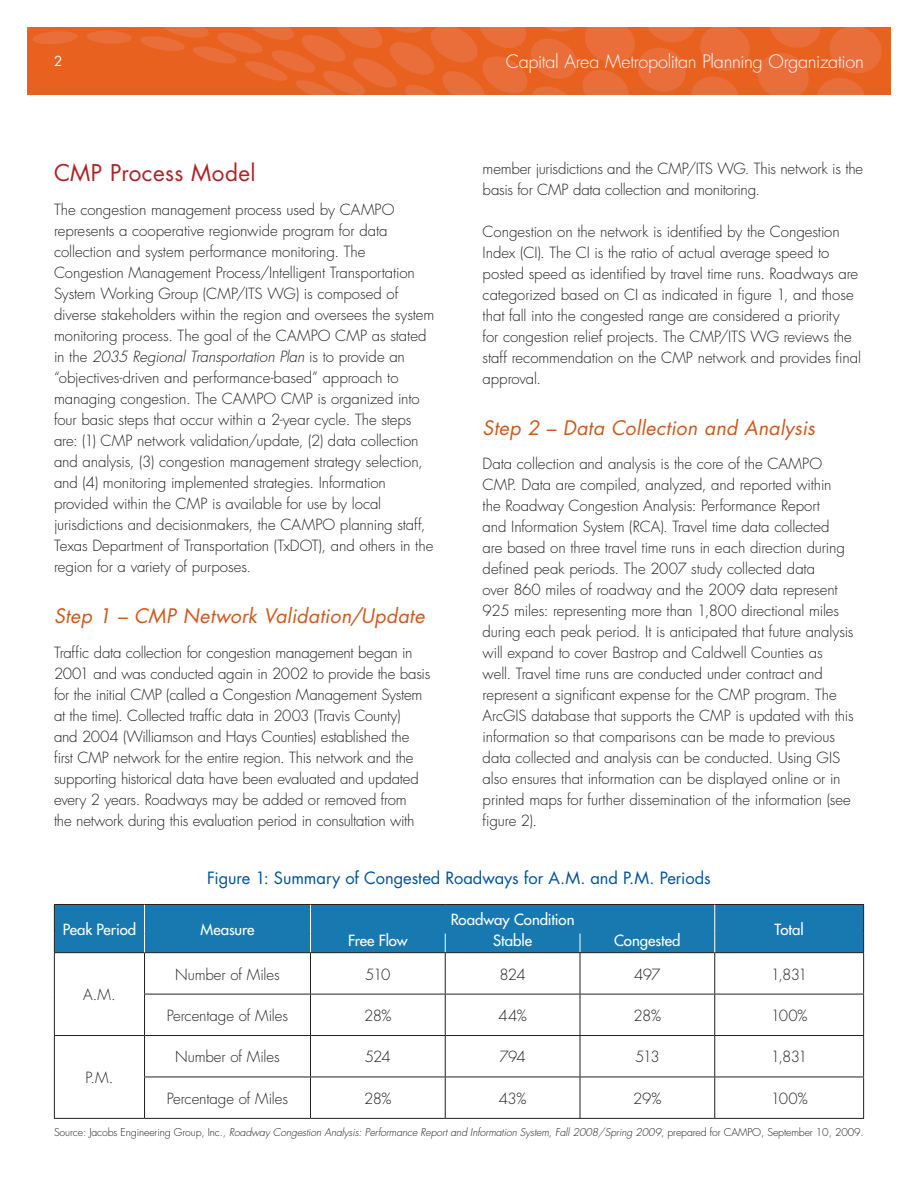
<style>
.page{position:relative;width:918px;height:1188px;background:#fff}
.page>*{position:absolute;margin:0;border:0;box-sizing:border-box;transform-origin:0 0}
.Subhead{font:22.5px "Futura Std";letter-spacing:.015em;color:#ae2226}
.Subhead_2{font:italic 19.5px "Futura Std";letter-spacing:.015em;color:#cf571a}
.case_study{font:300 18px "Futura Std";letter-spacing:-.02em;color:#fff}
.figure_header{font:16.5px "Futura Std";letter-spacing:-.005em;color:#01519b}
.body{font:300 15px/21px "Futura Std";letter-spacing:-.01em;color:#231f20}
.table_body{font:300 15px "Futura Std";letter-spacing:-.01em;color:#231f20}
.table_header{font:500 15px "Futura Std";letter-spacing:-.005em;color:#fff}
.body-2{font:13.5px "Futura Std";color:#fff}
.footnote{font:italic 300 10.5px "Futura Std";letter-spacing:-.01em;color:#231f20}
.s1{font-style:italic}
.s2{font-style:normal}
</style>
<div class="page">
<div style="left:27px;top:27px;width:864px;height:67px;background:#e9611f"></div>
<svg style="left:27px;top:27px;width:51px;height:17px"></svg>
<svg style="left:87px;top:27px;width:795px;height:67px"></svg>
<hr style="left:54px;top:953px;width:1px;height:41px;background:#231f20">
<hr style="left:144px;top:953px;width:1px;height:41px;background:#231f20">
<hr style="left:310px;top:953px;width:1px;height:41px;background:#231f20">
<hr style="left:445px;top:953px;width:1px;height:41px;background:#231f20">
<hr style="left:580px;top:953px;width:1px;height:41px;background:#231f20">
<hr style="left:714px;top:953px;width:1px;height:41px;background:#231f20">
<hr style="left:863px;top:953px;width:1px;height:41px;background:#231f20">
<hr style="left:54px;top:994px;width:1px;height:41px;background:#231f20">
<hr style="left:144px;top:994px;width:166px;height:1px;background:#231f20">
<hr style="left:144px;top:994px;width:1px;height:41px;background:#231f20">
<hr style="left:310px;top:994px;width:135px;height:1px;background:#231f20">
<hr style="left:310px;top:994px;width:1px;height:41px;background:#231f20">
<hr style="left:445px;top:994px;width:135px;height:1px;background:#231f20">
<hr style="left:445px;top:994px;width:1px;height:41px;background:#231f20">
<hr style="left:580px;top:994px;width:135px;height:1px;background:#231f20">
<hr style="left:580px;top:994px;width:1px;height:41px;background:#231f20">
<hr style="left:715px;top:994px;width:149px;height:1px;background:#231f20">
<hr style="left:714px;top:994px;width:1px;height:41px;background:#231f20">
<hr style="left:863px;top:994px;width:1px;height:41px;background:#231f20">
<hr style="left:54px;top:1035px;width:91px;height:1px;background:#231f20">
<hr style="left:54px;top:1036px;width:1px;height:41px;background:#231f20">
<hr style="left:145px;top:1035px;width:165px;height:1px;background:#231f20">
<hr style="left:144px;top:1036px;width:1px;height:41px;background:#231f20">
<hr style="left:310px;top:1035px;width:135px;height:1px;background:#231f20">
<hr style="left:310px;top:1036px;width:1px;height:41px;background:#231f20">
<hr style="left:445px;top:1035px;width:135px;height:1px;background:#231f20">
<hr style="left:445px;top:1036px;width:1px;height:41px;background:#231f20">
<hr style="left:580px;top:1035px;width:135px;height:1px;background:#231f20">
<hr style="left:580px;top:1036px;width:1px;height:41px;background:#231f20">
<hr style="left:715px;top:1035px;width:149px;height:1px;background:#231f20">
<hr style="left:714px;top:1036px;width:1px;height:41px;background:#231f20">
<hr style="left:863px;top:1036px;width:1px;height:41px;background:#231f20">
<hr style="left:54px;top:1077px;width:1px;height:41px;background:#231f20">
<hr style="left:144px;top:1077px;width:166px;height:1px;background:#231f20">
<hr style="left:144px;top:1077px;width:1px;height:41px;background:#231f20">
<hr style="left:310px;top:1077px;width:135px;height:1px;background:#231f20">
<hr style="left:310px;top:1077px;width:1px;height:41px;background:#231f20">
<hr style="left:445px;top:1077px;width:135px;height:1px;background:#231f20">
<hr style="left:445px;top:1077px;width:1px;height:41px;background:#231f20">
<hr style="left:580px;top:1077px;width:135px;height:1px;background:#231f20">
<hr style="left:580px;top:1077px;width:1px;height:41px;background:#231f20">
<hr style="left:715px;top:1077px;width:149px;height:1px;background:#231f20">
<hr style="left:714px;top:1077px;width:1px;height:41px;background:#231f20">
<hr style="left:863px;top:1077px;width:1px;height:41px;background:#231f20">
<hr style="left:54px;top:1118px;width:91px;height:1px;background:#231f20">
<hr style="left:145px;top:1118px;width:165px;height:1px;background:#231f20">
<hr style="left:310px;top:1118px;width:135px;height:1px;background:#231f20">
<hr style="left:445px;top:1118px;width:135px;height:1px;background:#231f20">
<hr style="left:580px;top:1118px;width:135px;height:1px;background:#231f20">
<hr style="left:715px;top:1118px;width:149px;height:1px;background:#231f20">
<div style="left:54px;top:904px;width:810px;height:49px;background:#1779b0"></div>
<p class="body-2" style="left:54px;top:53px;width:10px">2</p>
<p class="case_study" style="left:506px;top:51px;width:360px">Capital Area Metropolitan Planning Organization</p>
<p class="Subhead" style="left:54px;top:158px;width:203px">CMP Process Model</p>
<p class="body" style="left:54px;top:200px;width:382px">The congestion management process used by CAMPO represents a cooperative regionwide program for data collection and system performance monitoring. The Congestion Management Process/Intelligent Transportation System Working Group (CMP/ITS WG) is composed of diverse stakeholders within the region and oversees the system monitoring process. The goal of the CAMPO CMP as stated in the <span class="s1">2035 Regional Transportation Plan</span> is to provide an “objectives-driven and performance-based” approach to managing congestion. The CAMPO CMP is organized into four basic steps that occur within a 2-year cycle. The steps are: (1) CMP network validation/update, (2) data collection and analysis, (3) congestion management strategy selection, and (4) monitoring implemented strategies. Information provided within the CMP is available for use by local jurisdictions and decisionmakers, the CAMPO planning staff, Texas Department of Transportation (TxDOT), and others in the region for a variety of purposes.</p>
<p class="Subhead_2" style="left:54px;top:603px;width:372px">Step 1 – CMP Network Validation/Update</p>
<p class="body" style="left:54px;top:642px;width:378px">Traffic data collection for congestion management began in 2001 and was conducted again in 2002 to provide the basis for the initial CMP (called a Congestion Management System at the time). Collected traffic data in 2003 (Travis County)<br>and 2004 (Williamson and Hays Counties) established the first CMP network for the entire region. This network and the supporting historical data have been evaluated and updated every 2 years. Roadways may be added or removed from<br>the network during this evaluation period in consultation with</p>
<p class="body" style="left:483px;top:159px;width:382px">member jurisdictions and the CMP/ITS WG. This network is the basis for CMP data collection and monitoring.</p>
<p class="body" style="left:483px;top:221px;width:380px">Congestion on the network is identified by the Congestion Index (CI). The CI is the ratio of actual average speed to posted speed as identified by travel time runs. Roadways are categorized based on CI as indicated in figure 1, and those that fall into the congested range are considered a priority<br>for congestion relief projects. The CMP/ITS WG reviews the staff recommendation on the CMP network and provides final approval.</p>
<p class="Subhead_2" style="left:483px;top:415px;width:334px">Step 2 – Data Collection and Analysis</p>
<p class="body" style="left:483px;top:454px;width:373px">Data collection and analysis is the core of the CAMPO CMP. Data are compiled, analyzed, and reported within<br>the Roadway Congestion Analysis: Performance Report<br>and Information System (RCA). Travel time data collected<br>are based on three travel time runs in each direction during defined peak periods. The 2007 study collected data<br>over 860 miles of roadway and the 2009 data represent 925 miles: representing more than 1,800 directional miles during each peak period. It is anticipated that future analysis will expand to cover Bastrop and Caldwell Counties as well. Travel time runs are conducted under contract and represent a significant expense for the CMP program. The ArcGIS database that supports the CMP is updated with this information so that comparisons can be made to previous data collected and analysis can be conducted. Using GIS also ensures that information can be displayed online or in printed maps for further dissemination of the information (see figure 2).</p>
<p class="figure_header" style="left:207px;top:867px;width:505px">Figure 1: Summary of Congested Roadways for A.M. and P.M. Periods</p>
<p class="table_header" style="left:63px;top:920px;width:75px">Peak Period</p>
<p class="table_header" style="left:201px;top:920px;width:55px">Measure</p>
<p class="table_header" style="left:451px;top:910px;width:125px">Roadway Condition</p>
<p class="table_header" style="left:775px;top:920px;width:31px">Total</p>
<p class="table_header" style="left:348px;top:931px;width:61px">Free Flow</p>
<p class="table_header" style="left:493px;top:931px;width:40px">Stable</p>
<p class="table_header" style="left:614px;top:931px;width:68px">Congested</p>
<p class="table_body" style="left:83px;top:986px;width:34px">A.M.</p>
<p class="table_body" style="left:175px;top:965px;width:106px">Number of Miles</p>
<p class="table_body" style="left:365px;top:965px;width:27px">510</p>
<p class="table_body" style="left:499px;top:965px;width:28px">824</p>
<p class="table_body" style="left:634px;top:965px;width:28px">497</p>
<p class="table_body" style="left:771px;top:965px;width:38px">1,831</p>
<p class="table_body" style="left:167px;top:1006px;width:123px">Percentage of Miles</p>
<p class="table_body" style="left:364px;top:1006px;width:29px">28%</p>
<p class="table_body" style="left:499px;top:1006px;width:30px">44%</p>
<p class="table_body" style="left:634px;top:1006px;width:29px">28%</p>
<p class="table_body" style="left:771px;top:1006px;width:38px">100%</p>
<p class="table_body" style="left:175px;top:1048px;width:106px">Number of Miles</p>
<p class="table_body" style="left:365px;top:1048px;width:28px">524</p>
<p class="table_body" style="left:499px;top:1048px;width:28px">794</p>
<p class="table_body" style="left:635px;top:1048px;width:26px">513</p>
<p class="table_body" style="left:771px;top:1048px;width:38px">1,831</p>
<p class="table_body" style="left:167px;top:1089px;width:123px">Percentage of Miles</p>
<p class="table_body" style="left:364px;top:1089px;width:29px">28%</p>
<p class="table_body" style="left:499px;top:1089px;width:29px">43%</p>
<p class="table_body" style="left:633px;top:1089px;width:30px">29%</p>
<p class="table_body" style="left:771px;top:1089px;width:38px">100%</p>
<p class="footnote" style="left:54px;top:1125px;width:811px"><span class="s2">Source: Jacobs Engineering Group, Inc.,</span> Roadway Congestion Analysis: Performance Report and Information System, Fall 2008/Spring 2009<span class="s2">, prepared for CAMPO, September 10, 2009.</span></p>
<p class="table_body" style="left:85px;top:1069px;width:29px">P.M.</p>
</div>
